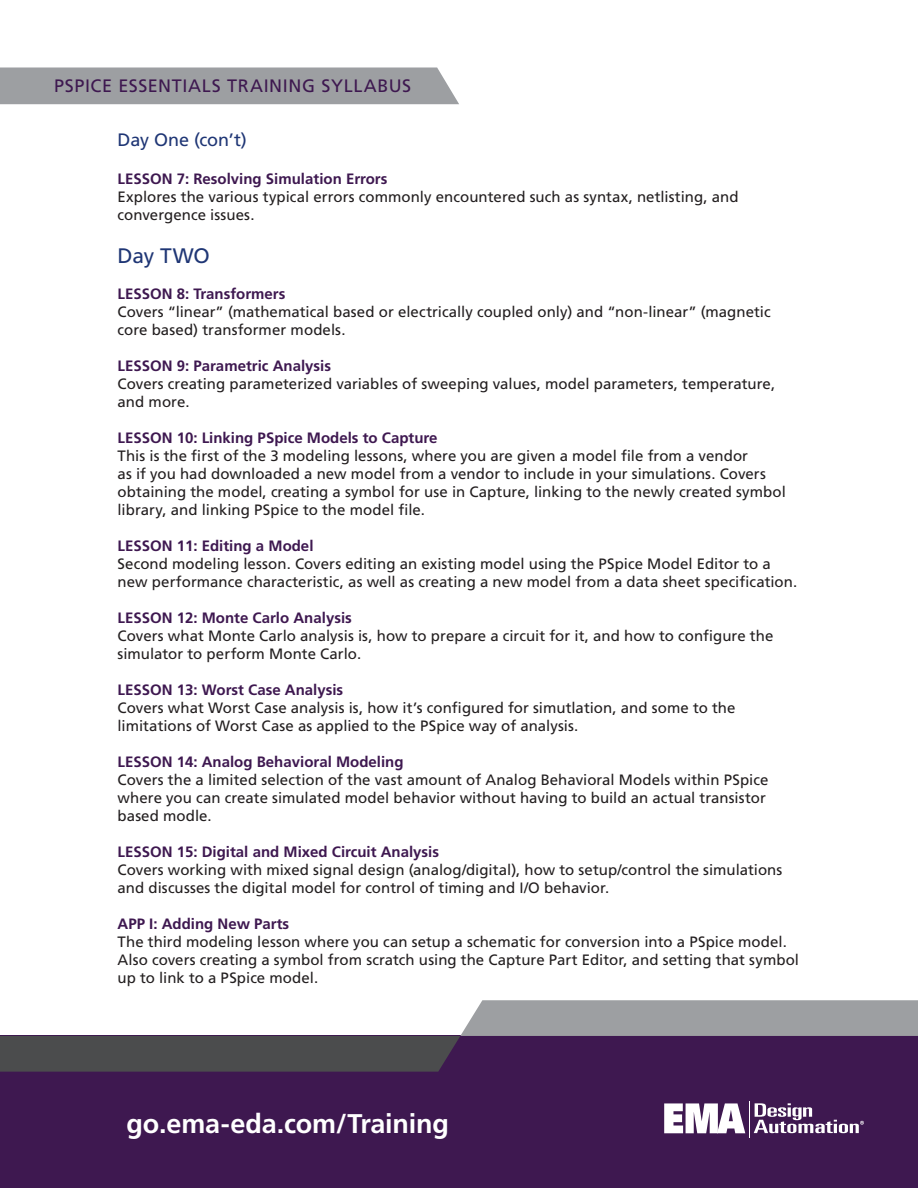
<style>
.page{position:relative;width:918px;height:1188px;background:#fff}
.page>*{position:absolute;margin:0;border:0;box-sizing:border-box;transform-origin:0 0}
.t1{font:700 27px "Frutiger LT Std";letter-spacing:-.005em;color:#fff}
.t2{font:21px "Frutiger LT Std";letter-spacing:-.01em;color:#1f3675}
.t3{font:18px "Frutiger LT Std";letter-spacing:.035em;color:#3e1850}
.t4{font:18px "Frutiger LT Std";letter-spacing:-.01em;color:#1f3675}
.t5{font:15px/18px "Frutiger LT Std";letter-spacing:.005em;color:#231f20}
.t6{font:700 15px "Frutiger LT Std";color:#3e1850}
.s1{font-weight:700;color:#3e1850}
</style>
<div class="page">
<div style="left:0;top:1036px;width:918px;height:152px;background:#3e1850"></div>
<svg style="left:0;top:1000px;width:918px;height:72px"></svg>
<svg style="left:664px;top:1103px;width:81px;height:30px"></svg>
<hr style="left:750px;top:1101px;width:1px;height:36px;background:#fff">
<svg style="left:754px;top:1103px;width:110px;height:30px"></svg>
<div style="left:0;top:68px;width:459px;height:36px;background:#9d9fa2"></div>
<p class="t3" style="left:54px;top:75px;width:359px">PSPICE ESSENTIALS TRAINING SYLLABUS</p>
<p class="t4" style="left:118px;top:129px;width:131px">Day One (con’t)</p>
<p class="t5" style="left:118px;top:170px;width:622px"><span class="s1">LESSON 7: Resolving Simulation Errors<br></span>Explores the various typical errors commonly encountered such as syntax, netlisting, and convergence issues.</p>
<p class="t2" style="left:118px;top:244px;width:94px">Day TWO</p>
<p class="t5" style="left:118px;top:285px;width:655px"><span class="s1">LESSON 8: Transformers<br></span>Covers “linear” (mathematical based or electrically coupled only) and “non-linear” (magnetic core based) transformer models.</p>
<p class="t6" style="left:118px;top:357px;width:215px">LESSON 9: Parametric Analysis</p>
<p class="t5" style="left:118px;top:375px;width:659px">Covers creating parameterized variables of sweeping values, model parameters, temperature, and more.</p>
<p class="t6" style="left:118px;top:429px;width:321px">LESSON 10: Linking PSpice Models to Capture</p>
<p class="t5" style="left:118px;top:447px;width:670px">This is the first of the 3 modeling lessons, where you are given a model file from a vendor<br>as if you had downloaded a new model from a vendor to include in your simulations. Covers obtaining the model, creating a symbol for use in Capture, linking to the newly created symbol library, and linking PSpice to the model file.</p>
<p class="t6" style="left:118px;top:537px;width:197px">LESSON 11: Editing a Model</p>
<p class="t5" style="left:118px;top:555px;width:681px">Second modeling lesson. Covers editing an existing model using the PSpice Model Editor to a new performance characteristic, as well as creating a new model from a data sheet specification.</p>
<p class="t6" style="left:118px;top:609px;width:236px">LESSON 12: Monte Carlo Analysis</p>
<p class="t5" style="left:118px;top:627px;width:657px">Covers what Monte Carlo analysis is, how to prepare a circuit for it, and how to configure the simulator to perform Monte Carlo.</p>
<p class="t5" style="left:118px;top:681px;width:619px"><span class="s1">LESSON 13: Worst Case Analysis<br></span>Covers what Worst Case analysis is, how it’s configured for simutlation, and some to the limitations of Worst Case as applied to the PSpice way of analysis.</p>
<p class="t6" style="left:118px;top:753px;width:287px">LESSON 14: Analog Behavioral Modeling</p>
<p class="t5" style="left:118px;top:771px;width:652px">Covers the a limited selection of the vast amount of Analog Behavioral Models within PSpice where you can create simulated model behavior without having to build an actual transistor based modle.</p>
<p class="t6" style="left:118px;top:843px;width:323px">LESSON 15: Digital and Mixed Circuit Analysis</p>
<p class="t5" style="left:118px;top:861px;width:666px">Covers working with mixed signal design (analog/digital), how to setup/control the simulations and discusses the digital model for control of timing and I/O behavior.</p>
<p class="t6" style="left:118px;top:915px;width:173px">APP I: Adding New Parts</p>
<p class="t5" style="left:118px;top:933px;width:683px">The third modeling lesson where you can setup a schematic for conversion into a PSpice model.<br>Also covers creating a symbol from scratch using the Capture Part Editor, and setting that symbol up to link to a PSpice model.</p>
<p class="t1" style="left:127px;top:1107px;width:324px">go.ema-eda.com/Training</p>
</div>
